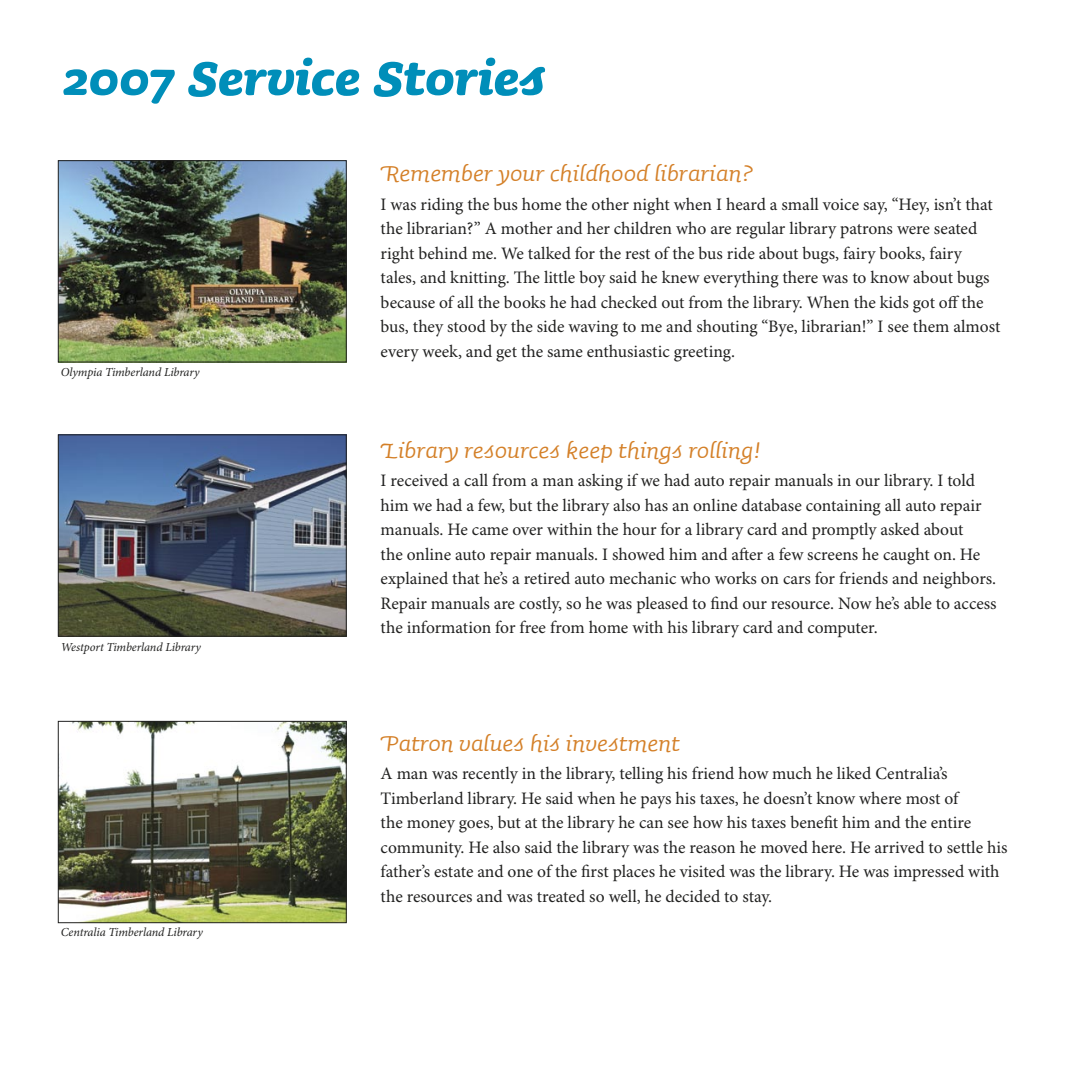
<style>
.page{position:relative;width:1071px;height:1071px;background:#fff}
.page>*{position:absolute;margin:0;border:0;box-sizing:border-box;transform-origin:0 0}
.swash_heading_inside{font:italic 700 61.25px "Sauna Swash";color:#008eb9}
.Heading_2{font:italic 28px "Sauna Swash";color:#d48028}
.t1{font:17.5px/24.5px "Minion Pro";letter-spacing:-.005em;color:#212120}
.NAMES{font:italic 12.25px "Minion Pro";letter-spacing:-.01em;color:#212120}
</style>
<div class="page">
<img style="left:60px;top:162px;width:284px;height:198px">
<div style="left:58px;top:160px;width:288px;height:202px;border:1px solid #212120"></div>
<img style="left:60px;top:437px;width:284px;height:197px">
<div style="left:58px;top:435px;width:288px;height:201px;border:1px solid #212120"></div>
<img style="left:60px;top:723px;width:284px;height:198px">
<div style="left:58px;top:721px;width:288px;height:202px;border:1px solid #212120"></div>
<p class="swash_heading_inside" style="left:63px;top:39px;width:485px">2007 Service Stories</p>
<p class="NAMES" style="left:61px;top:365px;width:140px">Olympia Timberland Library</p>
<p class="NAMES" style="left:61px;top:640px;width:142px">Westport Timberland Library</p>
<p class="NAMES" style="left:61px;top:925px;width:143px">Centralia Timberland Library</p>
<p class="Heading_2" style="left:381px;top:156px;width:374px">Remember your childhood librarian?</p>
<p class="t1" style="left:381px;top:192px;width:621px">I was riding the bus home the other night when I heard a small voice say, “Hey, isn’t that the librarian?” A mother and her children who are regular library patrons were seated right behind me. We talked for the rest of the bus ride about bugs, fairy books, fairy tales, and knitting. The little boy said he knew everything there was to know about bugs because of all the books he had checked out from the library. When the kids got off the bus, they stood by the side waving to me and shouting “Bye, librarian!” I see them almost every week, and get the same enthusiastic greeting.</p>
<p class="Heading_2" style="left:381px;top:433px;width:381px">Library resources keep things rolling!</p>
<p class="t1" style="left:381px;top:469px;width:617px">I received a call from a man asking if we had auto repair manuals in our library. I told him we had a few, but the library also has an online database containing all auto repair manuals. He came over within the hour for a library card and promptly asked about<br>the online auto repair manuals. I showed him and after a few screens he caught on. He explained that he’s a retired auto mechanic who works on cars for friends and neighbors.<br>Repair manuals are costly, so he was pleased to find our resource. Now he’s able to access the information for free from home with his library card and computer.</p>
<p class="Heading_2" style="left:381px;top:725px;width:301px">Patron values his investment</p>
<p class="t1" style="left:381px;top:762px;width:628px">A man was recently in the library, telling his friend how much he liked Centralia’s Timberland library. He said when he pays his taxes, he doesn’t know where most of<br>the money goes, but at the library he can see how his taxes benefit him and the entire community. He also said the library was the reason he moved here. He arrived to settle his father’s estate and one of the first places he visited was the library. He was impressed with the resources and was treated so well, he decided to stay.</p>
</div>
